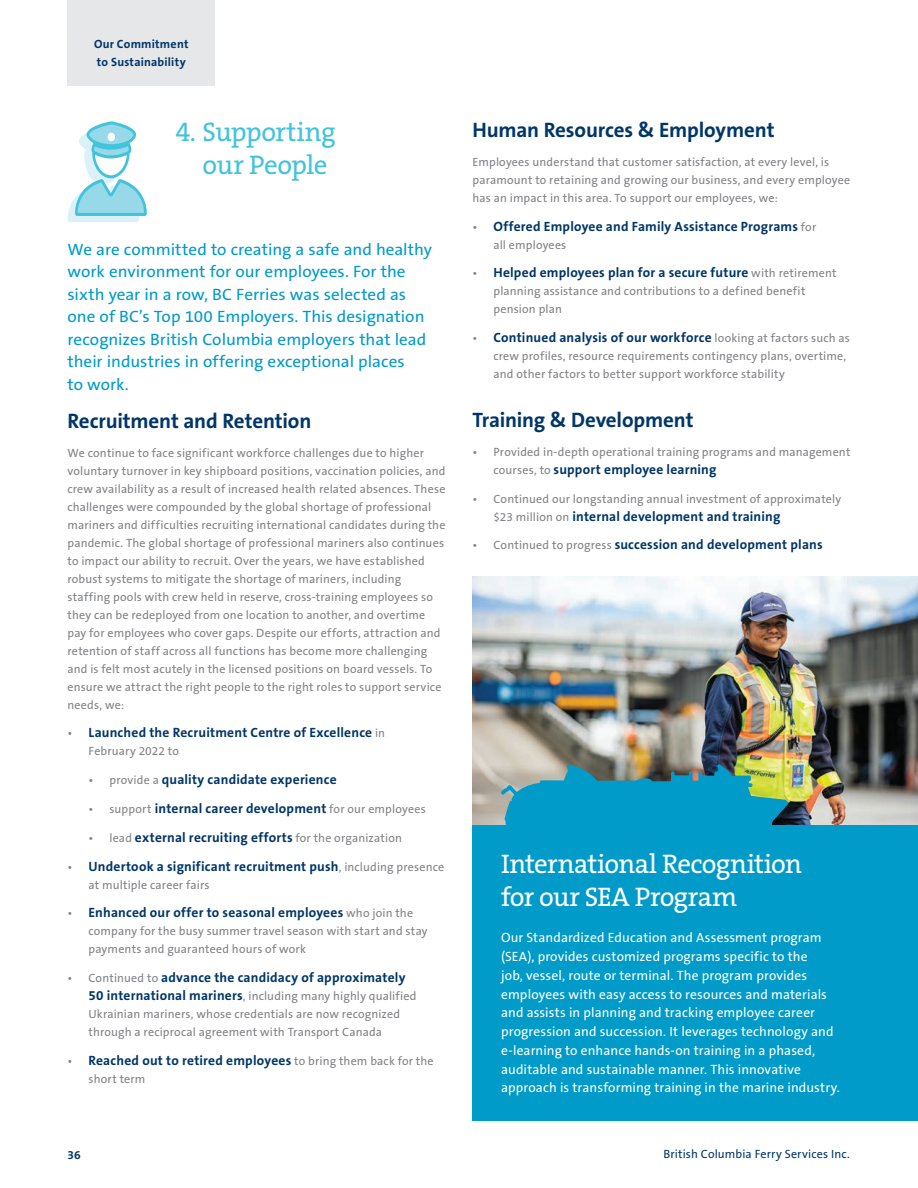
<style>
.page{position:relative;width:918px;height:1188px;background:#fff}
.page>*{position:absolute;margin:0;border:0;box-sizing:border-box;transform-origin:0 0}
.Mid_Titles{font:27px/33px "The Serif B W5 Plain";letter-spacing:-.025em;color:#fff}
.Mid_Titles-2{font:27px/33px "The Serif B W5 Plain";letter-spacing:-.02em;color:#42c3dc}
.In-Line_Title{font:700 21px "The Sans B W7";letter-spacing:-.005em;color:#003667}
.Body_Copy__Small{font:16.5px/22.5px "The Sans B W5 Plain";color:#009bc8;scale:1.04 1}
.Body_Copy__Small-2{font:700 13.5px "The Sans B W7";letter-spacing:.015em;color:#003667}
.Body_Copy__Large__Re{font:13.5px/18.8px "The Sans B W5 Plain";letter-spacing:.01em;color:#fff}
.Body_Copy__Small-3{font:12px/18px "The Sans B W5 Plain";letter-spacing:.015em;color:#808285}
.t1{font:12px "The Sans B W5 Plain";letter-spacing:.015em;color:#003667}
.Body_Copy__Small-4{font:700 12px/18px "The Sans B W7";letter-spacing:.015em;color:#003667}
.s1{font-family:"The Sans B W5 Plain";font-weight:400;font-size:12px;color:#808285}
.s2{font-family:"The Sans B W7";font-weight:700;font-size:13.5px;color:#003667}
</style>
<div class="page">
<svg style="left:68px;top:122px;width:79px;height:100px"></svg>
<img style="left:472px;top:577px;width:446px;height:248px">
<div style="left:472px;top:825px;width:446px;height:295px;background:#009bc8"></div>
<svg style="left:501px;top:764px;width:287px;height:61px;background:#2e9aac"></svg>
<div style="left:68px;top:0;width:147px;height:86px;background:#e6e7e9"></div>
<p class="Body_Copy__Small-4" style="left:94px;top:35px;width:96px">Our Commitment to Sustainability</p>
<p class="Mid_Titles-2" style="left:202px;top:116px;width:135px;text-indent:-27px">4. Supporting our People</p>
<p class="In-Line_Title" style="left:472px;top:116px;width:304px">Human Resources &amp; Employment</p>
<p class="Body_Copy__Small-3" style="left:472px;top:153px;width:379px">Employees understand that customer satisfaction, at every level, is paramount to retaining and growing our business, and every employee has an impact in this area. To support our employees, we:</p>
<p class="Body_Copy__Small-2" style="left:472px;top:217px;width:345px"><span class="s1">•</span> Offered Employee and Family Assistance Programs <span class="s1">for</span></p>
<p class="Body_Copy__Small-3" style="left:493px;top:236px;width:74px">all employees</p>
<p class="Body_Copy__Small-2" style="left:472px;top:264px;width:366px"><span class="s1">•</span> Helped employees plan for a secure future <span class="s1">with retirement</span></p>
<p class="Body_Copy__Small-3" style="left:494px;top:282px;width:313px">planning assistance and contributions to a defined benefit pension plan</p>
<p class="Body_Copy__Small-2" style="left:472px;top:329px;width:379px"><span class="s1">•</span> Continued analysis of our workforce <span class="s1">looking at factors such as</span></p>
<p class="Body_Copy__Small-3" style="left:493px;top:347px;width:354px">crew profiles, resource requirements contingency plans, overtime, and other factors to better support workforce stability</p>
<p class="In-Line_Title" style="left:472px;top:406px;width:223px">Training &amp; Development</p>
<p class="Body_Copy__Small-3" style="left:472px;top:443px;width:379px">• Provided in-depth operational training programs and management</p>
<p class="Body_Copy__Small-2" style="left:494px;top:461px;width:224px"><span class="s1">courses, to</span> support employee learning</p>
<p class="Body_Copy__Small-3" style="left:472px;top:490px;width:370px">• Continued our longstanding annual investment of approximately</p>
<p class="Body_Copy__Small-2" style="left:494px;top:507px;width:288px"><span class="s1">$23 million on</span> internal development and training</p>
<p class="Body_Copy__Small-2" style="left:472px;top:536px;width:352px"><span class="s1">• Continued to progress</span> succession and development plans</p>
<p class="Body_Copy__Small" style="left:68px;top:238px;width:352px">We are committed to creating a safe and healthy work environment for our employees. For the sixth year in a row, BC Ferries was selected as one of BC’s Top 100 Employers. This designation recognizes British Columbia employers that lead their industries in offering exceptional places<br>to work.</p>
<p class="In-Line_Title" style="left:68px;top:407px;width:245px">Recruitment and Retention</p>
<p class="Body_Copy__Small-3" style="left:68px;top:444px;width:379px">We continue to face significant workforce challenges due to higher voluntary turnover in key shipboard positions, vaccination policies, and crew availability as a result of increased health related absences. These challenges were compounded by the global shortage of professional mariners and difficulties recruiting international candidates during the pandemic. The global shortage of professional mariners also continues to impact our ability to recruit. Over the years, we have established robust systems to mitigate the shortage of mariners, including staffing pools with crew held in reserve, cross-training employees so they can be redeployed from one location to another, and overtime pay for employees who cover gaps. Despite our efforts, attraction and retention of staff across all functions has become more challenging and is felt most acutely in the licensed positions on board vessels. To ensure we attract the right people to the right roles to support service needs, we:</p>
<p class="Body_Copy__Small-2" style="left:68px;top:724px;width:319px"><span class="s1">•</span> Launched the Recruitment Centre of Excellence <span class="s1">in</span></p>
<p class="Body_Copy__Small-3" style="left:89px;top:742px;width:92px">February 2022 to</p>
<p class="Body_Copy__Small-2" style="left:88px;top:771px;width:250px"><span class="s1">• provide a</span> quality candidate experience</p>
<p class="Body_Copy__Small-2" style="left:88px;top:800px;width:339px"><span class="s1">• support</span> internal career development <span class="s1">for our employees</span></p>
<p class="Body_Copy__Small-2" style="left:88px;top:828px;width:315px"><span class="s1">• lead</span> external recruiting efforts <span class="s1">for the organization</span></p>
<p class="Body_Copy__Small-2" style="left:68px;top:857px;width:378px"><span class="s1">•</span> Undertook a significant recruitment push<span class="s1">, including presence</span></p>
<p class="Body_Copy__Small-3" style="left:88px;top:876px;width:123px">at multiple career fairs</p>
<p class="Body_Copy__Small-2" style="left:68px;top:904px;width:347px"><span class="s1">•</span> Enhanced our offer to seasonal employees <span class="s1">who join the</span></p>
<p class="Body_Copy__Small-3" style="left:88px;top:922px;width:341px">company for the busy summer travel season with start and stay payments and guaranteed hours of work</p>
<p class="Body_Copy__Small-2" style="left:68px;top:969px;width:339px"><span class="s1">• Continued to</span> advance the candidacy of approximately</p>
<p class="Body_Copy__Small-3" style="left:88px;top:987px;width:330px"><span class="s2">50 international mariners</span>, including many highly qualified<br>Ukrainian mariners, whose credentials are now recognized through a reciprocal agreement with Transport Canada</p>
<p class="Body_Copy__Small-2" style="left:68px;top:1052px;width:368px"><span class="s1">•</span> Reached out to retired employees <span class="s1">to bring them back for the</span></p>
<p class="Body_Copy__Small-3" style="left:89px;top:1070px;width:58px">short term</p>
<p class="Mid_Titles" style="left:501px;top:847px;width:302px">International Recognition for our SEA Program</p>
<p class="Body_Copy__Large__Re" style="left:501px;top:929px;width:340px">Our Standardized Education and Assessment program (SEA), provides customized programs specific to the<br>job, vessel, route or terminal. The program provides employees with easy access to resources and materials and assists in planning and tracking employee career progression and succession. It leverages technology and e-learning to enhance hands-on training in a phased, auditable and sustainable manner. This innovative approach is transforming training in the marine industry.</p>
<p class="Body_Copy__Small-4" style="left:68px;top:1146px;width:15px">36</p>
<p class="t1" style="left:663px;top:1146px;width:188px">British Columbia Ferry Services Inc.</p>
</div>
